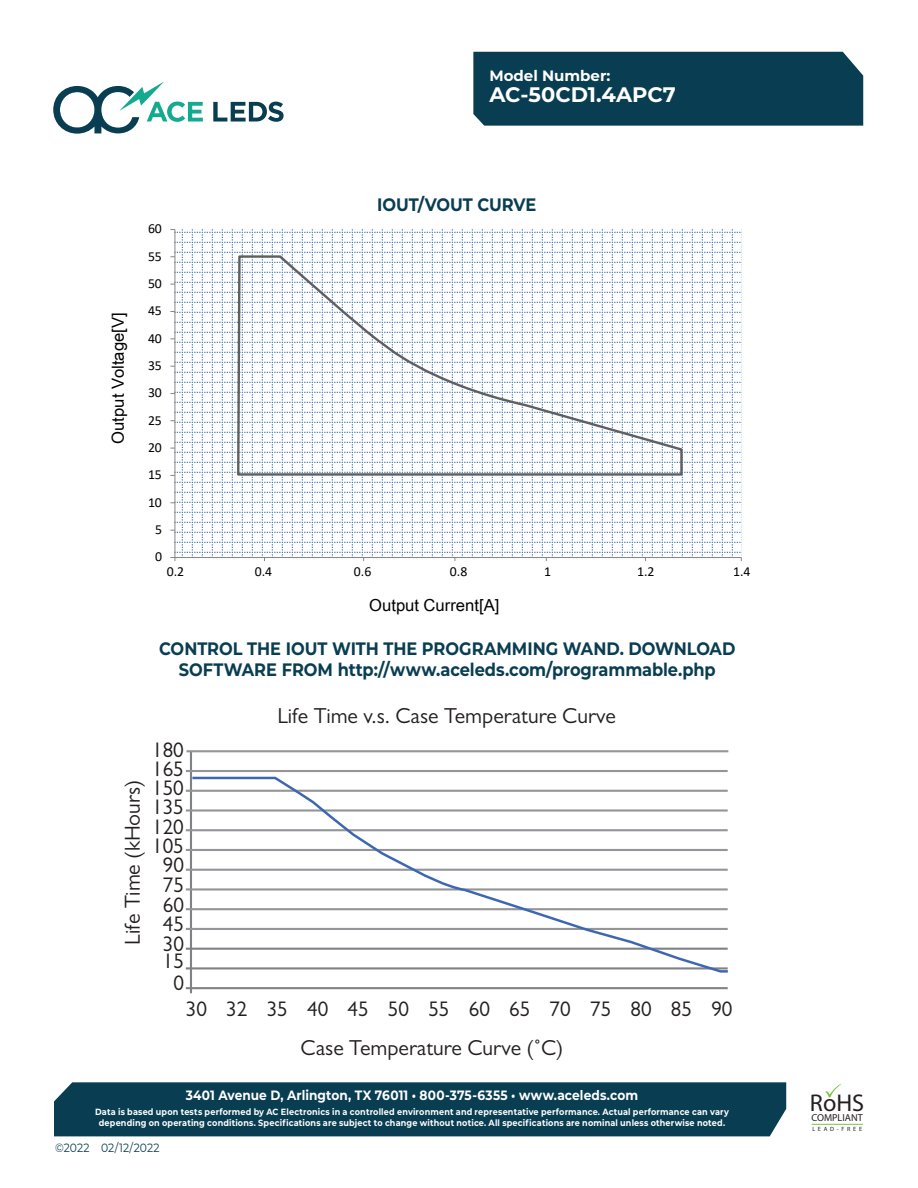
<style>
.page{position:relative;width:918px;height:1188px;background:#fff}
.page>*{position:absolute;margin:0;border:0;box-sizing:border-box;transform-origin:0 0}
.t1{font:24.3px "Myriad Pro";color:#231f20}
.t2{font:21.75px "Gill Sans";color:#231f20}
.t3{font:21.15px/19.4px "Gill Sans";color:#231f20;text-align:center}
.t4{font:700 21px "Montserrat";color:#fff}
.t5{font:700 18px/21.6px "Montserrat";color:#093d51;text-align:center;scale:.9 1}
.t6{font:16.65px "Arial Unicode MS";letter-spacing:.005em;color:#000}
.t7{font:700 15px "Montserrat";color:#fff}
.t8{font:13.8px "Calibri";color:#000}
.t9{font:700 13.5px "Montserrat";letter-spacing:.005em;color:#fff;scale:.9 1}
.t10{font:12px "Montserrat";letter-spacing:.005em;color:#093d51;scale:.9 1}
.t11{font:10.2px "Myriad Pro";color:#231f20}
.t12{font:700 9px "Montserrat";letter-spacing:.02em;color:#fff;scale:.9 1}
.t13{font:6.15px "Myriad Pro";letter-spacing:.45em;color:#231f20}
</style>
<div class="page">
<div style="left:54px;top:1082px;width:732px;height:54px;background:#093d51"></div>
<hr style="left:812px;top:1124px;width:51px;height:1px;background:#7fc241">
<svg style="left:825px;top:1084px;width:17px;height:14px"></svg>
<div style="left:473px;top:52px;width:390px;height:74px;background:#093d51"></div>
<svg style="left:175px;top:230px;width:566px;height:327px"></svg>
<hr style="left:174px;top:230px;width:1px;height:328px;background:#868686">
<hr style="left:175px;top:557px;width:566px;height:1px;background:#868686">
<svg style="left:236px;top:254px;width:448px;height:223px"></svg>
<hr style="left:190px;top:751px;width:2px;height:242px;background:#808285">
<hr style="left:186px;top:750px;width:542px;height:2px;background:#939598">
<hr style="left:186px;top:809px;width:542px;height:3px;background:#939598">
<hr style="left:186px;top:770px;width:542px;height:2px;background:#939598">
<hr style="left:186px;top:849px;width:542px;height:2px;background:#939598">
<hr style="left:186px;top:928px;width:542px;height:2px;background:#939598">
<hr style="left:186px;top:790px;width:542px;height:2px;background:#939598">
<hr style="left:186px;top:967px;width:542px;height:2px;background:#808285">
<hr style="left:186px;top:987px;width:542px;height:2px;background:#808285">
<hr style="left:186px;top:869px;width:542px;height:2px;background:#939598">
<hr style="left:186px;top:829px;width:542px;height:2px;background:#939598">
<hr style="left:186px;top:888px;width:542px;height:3px;background:#939598">
<hr style="left:186px;top:908px;width:542px;height:2px;background:#939598">
<hr style="left:186px;top:948px;width:542px;height:2px;background:#808285">
<svg style="left:192px;top:776px;width:536px;height:197px"></svg>
<svg style="left:53px;top:81px;width:150px;height:53px"></svg>
<svg style="left:213px;top:102px;width:71px;height:20px"></svg>
<p class="t7" style="left:489px;top:65px;width:123px">Model Number:</p>
<p class="t4" style="left:489px;top:80px;width:188px">AC-50CD1.4APC7</p>
<p class="t6" style="left:106px;top:444px;width:133px;rotate:-90deg">Output Voltage[V]</p>
<p class="t8" style="left:148px;top:219px;width:15px">60</p>
<p class="t8" style="left:148px;top:247px;width:15px">55</p>
<p class="t8" style="left:148px;top:274px;width:15px">50</p>
<p class="t8" style="left:148px;top:301px;width:15px">45</p>
<p class="t8" style="left:148px;top:329px;width:15px">40</p>
<p class="t8" style="left:148px;top:356px;width:15px">35</p>
<p class="t8" style="left:148px;top:383px;width:15px">30</p>
<p class="t8" style="left:148px;top:411px;width:15px">25</p>
<p class="t8" style="left:148px;top:438px;width:15px">20</p>
<p class="t8" style="left:148px;top:465px;width:15px">15</p>
<p class="t8" style="left:148px;top:493px;width:15px">10</p>
<p class="t8" style="left:155px;top:520px;width:8px">5</p>
<p class="t8" style="left:155px;top:547px;width:8px">0</p>
<p class="t5" style="left:377px;top:193px;width:179px">IOUT/VOUT CURVE</p>
<p class="t8" style="left:167px;top:562px;width:19px">0.2</p>
<p class="t8" style="left:255px;top:562px;width:19px">0.4</p>
<p class="t8" style="left:354px;top:562px;width:19px">0.6</p>
<p class="t8" style="left:450px;top:562px;width:19px">0.8</p>
<p class="t8" style="left:544px;top:562px;width:8px">1</p>
<p class="t8" style="left:637px;top:562px;width:19px">1.2</p>
<p class="t8" style="left:733px;top:562px;width:19px">1.4</p>
<p class="t6" style="left:369px;top:593px;width:132px">Output Current[A]</p>
<p class="t5" style="left:159px;top:637px;width:642px">CONTROL THE IOUT WITH THE PROGRAMMING WAND. DOWNLOAD<br>SOFTWARE FROM http://www.aceleds.com/programmable.php</p>
<p class="t2" style="left:277px;top:704px;width:340px">Life Time v.s. Case Temperature Curve</p>
<p class="t2" style="left:120px;top:945px;width:167px;rotate:-90deg">Life Time (kHours)</p>
<p class="t3" style="left:152px;top:740px;width:33px">180<br>165<br>150<br>135<br>120<br>105<br>90<br>75<br>60<br>45<br>30</p>
<p class="t3" style="left:163px;top:951px;width:23px;line-height:21.1px">15<br>0</p>
<p class="t3" style="left:186px;top:999px;width:548px">30 32 35 40 45 50 55 60 65 70 75 80 85 90</p>
<p class="t2" style="left:301px;top:1035px;width:264px">Case Temperature Curve (˚C)</p>
<p class="t9" style="left:186px;top:1085px;width:504px">3401 Avenue D, Arlington, TX 76011 • 800-375-6355 • www.aceleds.com</p>
<p class="t12" style="left:95px;top:1105px;width:706px">Data is based upon tests performed by AC Electronics in a controlled environment and representative performance. Actual performance can vary</p>
<p class="t12" style="left:99px;top:1116px;width:697px">depending on operating conditions. Specifications are subject to change without notice. All specifications are nominal unless otherwise noted.</p>
<p class="t10" style="left:55px;top:1139px;width:118px">©2022 02/12/2022</p>
<p class="t1" style="left:810px;top:1088px;width:56px">RoHS</p>
<p class="t11" style="left:811px;top:1112px;width:53px">COMPLIANT</p>
<p class="t13" style="left:812px;top:1126px;width:51px">LEAD-FREE</p>
</div>
